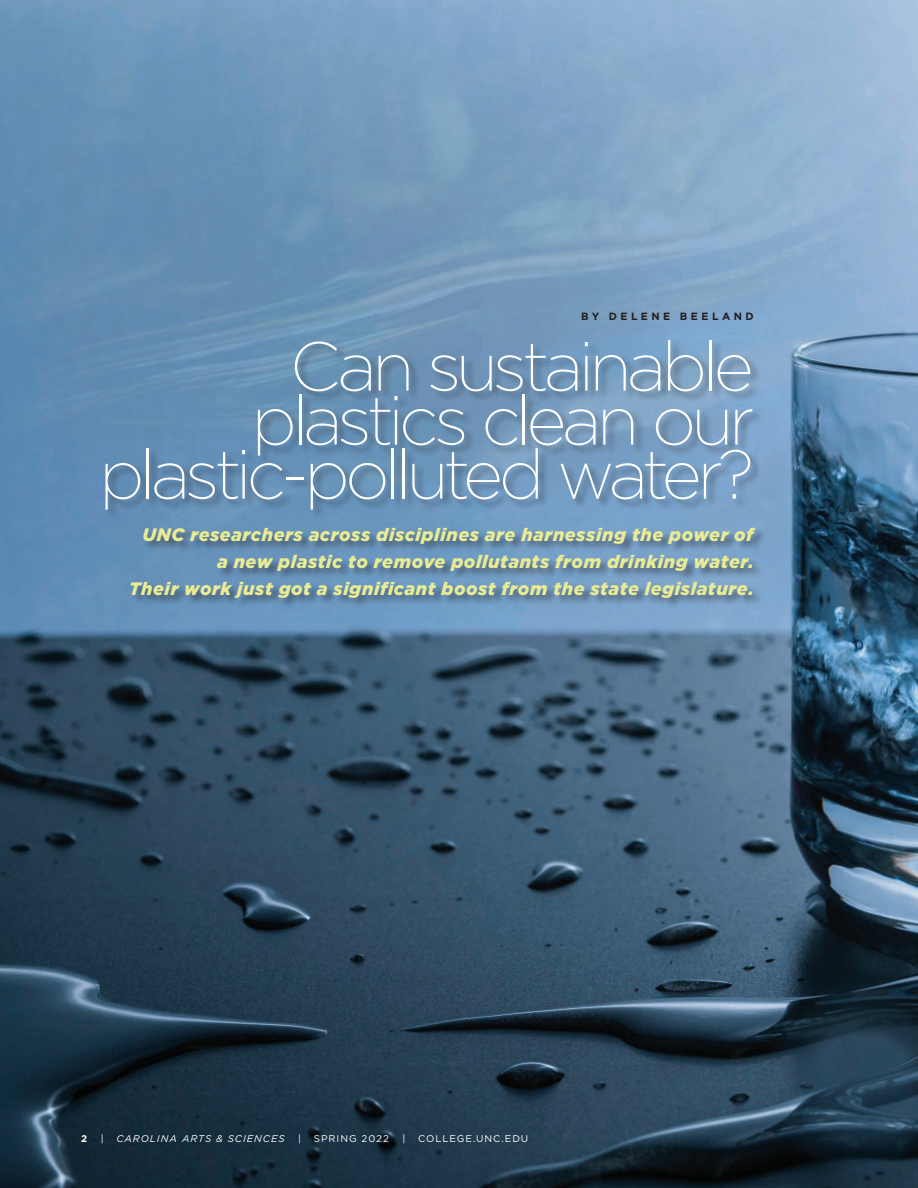
<style>
.page{position:relative;width:918px;height:1188px;background:#fff}
.page>*{position:absolute;margin:0;border:0;box-sizing:border-box;transform-origin:0 0}
.t1{font:200 69px "Gotham";letter-spacing:-.07em;color:#fff}
.t2{font:italic 900 18px "Gotham";letter-spacing:.03em;color:#e9ec92}
.t3{font:700 10.5px "Gotham";letter-spacing:.335em;color:#231f20}
.t4{font:9.75px "Gotham";letter-spacing:.1em;color:#fff}
.t5{font:italic 9.75px "Gotham";letter-spacing:.1em;color:#fff}
.t6{font:700 9.75px "Gotham";color:#fff}
</style>
<div class="page">
<img style="left:0;top:634px;width:918px;height:554px">
<img style="left:0;top:0;width:918px;height:634px">
<div style="left:105px;top:340px;width:661px;height:269px;background:#231f20;opacity:.5"></div>
<p class="t3" style="left:581px;top:311px;width:174px">BY DELENE BEELAND</p>
<p class="t1" style="left:290px;top:323px;width:466px">Can sustainable</p>
<p class="t1" style="left:251px;top:377px;width:504px">plastics clean our</p>
<p class="t1" style="left:99px;top:431px;width:656px">plastic-polluted water?</p>
<p class="t2" style="left:142px;top:522px;width:613px">UNC researchers across disciplines are harnessing the power of</p>
<p class="t2" style="left:217px;top:549px;width:538px">a new plastic to remove pollutants from drinking water.</p>
<p class="t2" style="left:129px;top:576px;width:626px">Their work just got a significant boost from the state legislature.</p>
<p class="t6" style="left:81px;top:1133px;width:8px">2</p>
<p class="t4" style="left:101px;top:1132px;width:4px">|</p>
<p class="t5" style="left:116px;top:1132px;width:170px">CAROLINA ARTS &amp; SCIENCES</p>
<p class="t4" style="left:298px;top:1132px;width:4px">|</p>
<p class="t4" style="left:314px;top:1132px;width:77px">SPRING 2022</p>
<p class="t4" style="left:403px;top:1132px;width:4px">|</p>
<p class="t4" style="left:418px;top:1132px;width:112px">COLLEGE.UNC.EDU</p>
</div>
